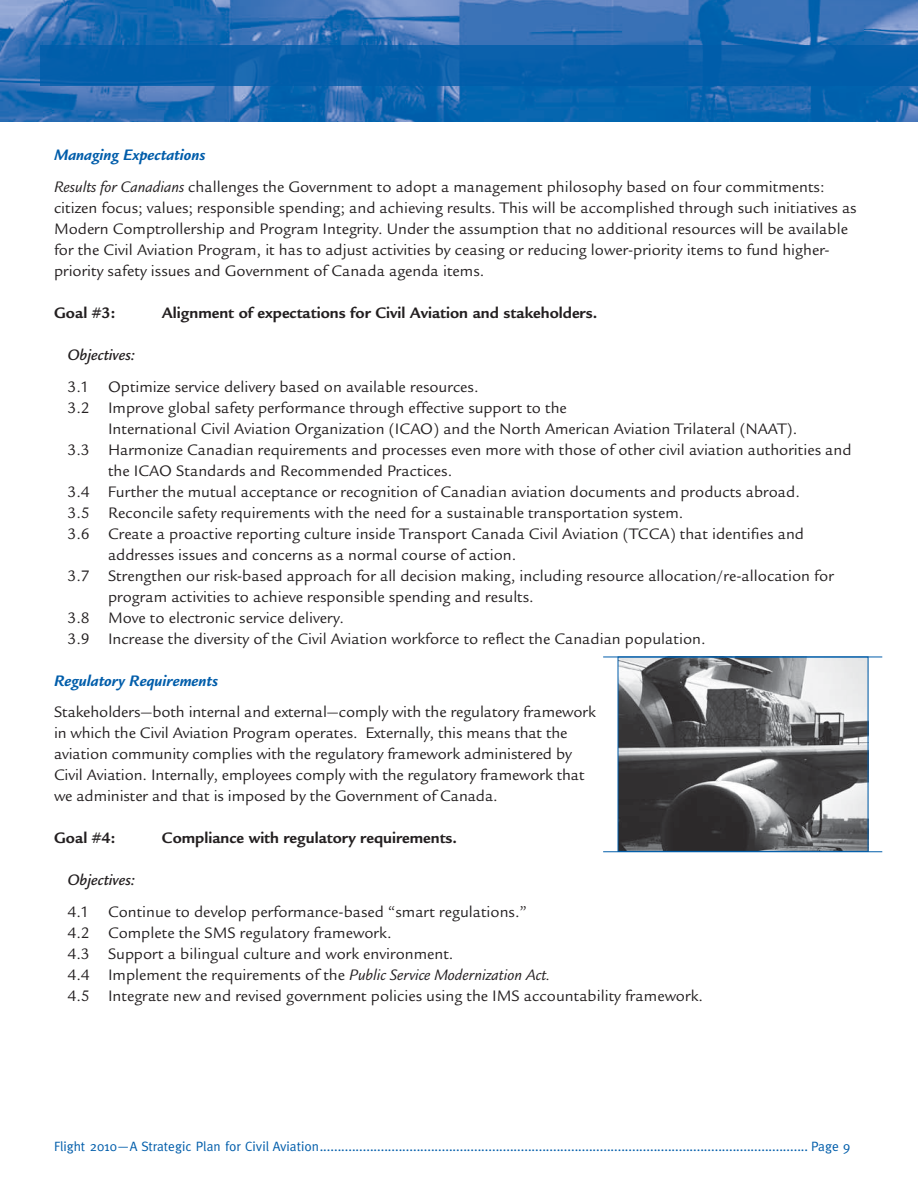
<style>
.page{position:relative;width:918px;height:1188px;background:#fff}
.page>*{position:absolute;margin:0;border:0;box-sizing:border-box;transform-origin:0 0}
.t1{font:16.5px/21px "Legacy Sans Std";color:#231f20}
.t2{font:700 16.5px "Legacy Sans Std";color:#231f20}
.t3{font:italic 500 16.5px "Legacy Sans Std";color:#231f20}
.t4{font:italic 700 16.5px "Legacy Sans Std";color:#005daa}
.t5{font:13.5px "Meta";color:#005daa}
.s1{font-weight:700;font-style:italic;color:#005daa}
.s2{font-style:italic}
</style>
<div class="page">
<img style="left:0;top:0;width:918px;height:122px">
<div style="left:40px;top:45px;width:878px;height:41px;background:#005daa"></div>
<img style="left:620px;top:659px;width:246px;height:191px">
<hr style="left:603px;top:657px;width:279px;height:1px;background:#005daa">
<hr style="left:603px;top:851px;width:279px;height:1px;background:#005daa">
<p class="t1" style="left:54px;top:139px;width:772px;line-height:31.8px"><span class="s1">Managing Expectations<br></span><span class="s2">Results for Canadians</span> challenges the Government to adopt a management philosophy based on four commitments:</p>
<p class="t1" style="left:54px;top:197px;width:804px">citizen focus; values; responsible spending; and achieving results. This will be accomplished through such initiatives as Modern Comptrollership and Program Integrity. Under the assumption that no additional resources will be available for the Civil Aviation Program, it has to adjust activities by ceasing or reducing lower-priority items to fund higher&shy;priority safety issues and Government of Canada agenda items.</p>
<p class="t2" style="left:54px;top:303px;width:63px">Goal #3:</p>
<p class="t2" style="left:162px;top:303px;width:437px">Alignment of expectations for Civil Aviation and stakeholders.</p>
<p class="t3" style="left:68px;top:345px;width:69px">Objectives:</p>
<p class="t1" style="left:68px;top:376px;width:413px">3.1 Optimize service delivery based on available resources.</p>
<p class="t1" style="left:68px;top:397px;width:501px">3.2 Improve global safety performance through effective support to the</p>
<p class="t1" style="left:108px;top:418px;width:691px">International Civil Aviation Organization (ICAO) and the North American Aviation Trilateral (NAAT).</p>
<p class="t1" style="left:67px;top:439px;width:786px">3.3 Harmonize Canadian requirements and processes even more with those of other civil aviation authorities and</p>
<p class="t1" style="left:108px;top:460px;width:346px">the ICAO Standards and Recommended Practices.</p>
<p class="t1" style="left:67px;top:481px;width:734px">3.4 Further the mutual acceptance or recognition of Canadian aviation documents and products abroad.</p>
<p class="t1" style="left:67px;top:502px;width:617px">3.5 Reconcile safety requirements with the need for a sustainable transportation system.</p>
<p class="t1" style="left:67px;top:523px;width:738px">3.6 Create a proactive reporting culture inside Transport Canada Civil Aviation (TCCA) that identifies and</p>
<p class="t1" style="left:108px;top:544px;width:410px">addresses issues and concerns as a normal course of action.</p>
<p class="t1" style="left:67px;top:565px;width:768px">3.7 Strengthen our risk-based approach for all decision making, including resource allocation/re-allocation for</p>
<p class="t1" style="left:108px;top:586px;width:427px">program activities to achieve responsible spending and results.</p>
<p class="t1" style="left:67px;top:607px;width:278px">3.8 Move to electronic service delivery.</p>
<p class="t1" style="left:67px;top:628px;width:640px">3.9 Increase the diversity of the Civil Aviation workforce to reflect the Canadian population.</p>
<p class="t4" style="left:54px;top:671px;width:166px">Regulatory Requirements</p>
<p class="t1" style="left:54px;top:702px;width:543px">Stakeholders—both internal and external—comply with the regulatory framework in which the Civil Aviation Program operates. Externally, this means that the aviation community complies with the regulatory framework administered by Civil Aviation. Internally, employees comply with the regulatory framework that we administer and that is imposed by the Government of Canada.</p>
<p class="t2" style="left:54px;top:829px;width:63px">Goal #4:</p>
<p class="t2" style="left:162px;top:829px;width:297px">Compliance with regulatory requirements.</p>
<p class="t3" style="left:68px;top:871px;width:69px">Objectives:</p>
<p class="t1" style="left:68px;top:902px;width:637px">4.1 Continue to develop performance-based “smart regulations.”<br>4.2 Complete the SMS regulatory framework.<br>4.3 Support a bilingual culture and work environment.<br>4.4 Implement the requirements of the <span class="s2">Public Service Modernization Act.<br></span>4.5 Integrate new and revised government policies using the IMS accountability framework.</p>
<p class="t5" style="left:54px;top:1139px;width:786px">Flight 2010—A Strategic Plan for Civil Aviation........................................................................................................................................ Page</p>
</div>
